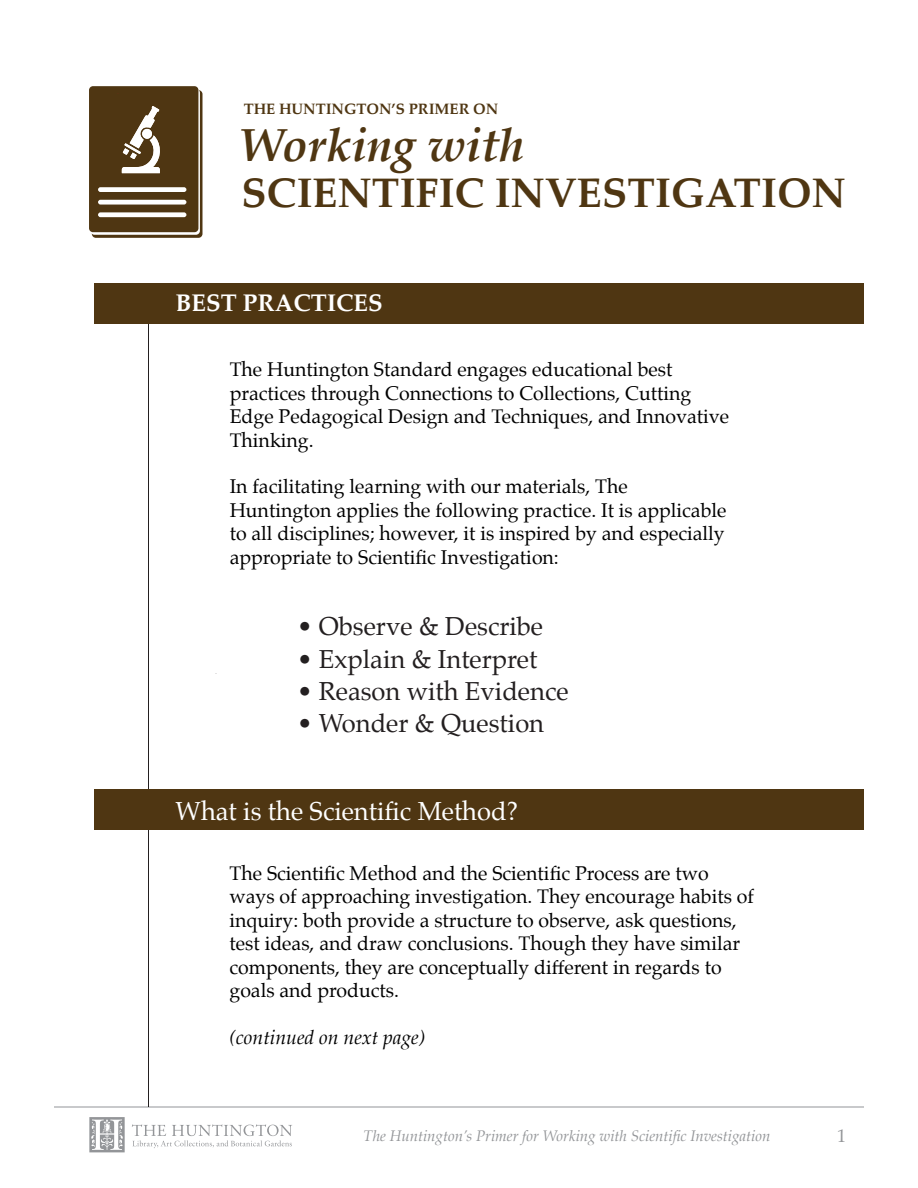
<style>
.page{position:relative;width:918px;height:1188px;background:#fff}
.page>*{position:absolute;margin:0;border:0;box-sizing:border-box;transform-origin:0 0}
.t1{font:italic 700 46.2px "Palatino";color:#4f3612}
.t2{font:700 41.25px "Palatino";color:#4f3612}
.big_list{font:25.5px "Palatino";color:#231f20}
.Paragraph_Style_1{font:25.5px "Palatino";color:#fff}
.t3{font:700 24px "Palatino";color:#fff}
.Paragraph_Style_1-2{font:19.5px/23.4px "Palatino";color:#000}
.Paragraph_Style_1-3{font:italic 19.5px "Palatino";color:#000}
.t4{font:18px "Palatino";color:#939598}
.t5{font:italic 15px "Palatino";color:#939598}
.t6{font:700 15px "Palatino";color:#4f3612}
</style>
<div class="page">
<hr style="left:54px;top:1107px;width:810px;height:1px;background:#939598">
<svg style="left:132px;top:1124px;width:160px;height:24px"></svg>
<svg style="left:89px;top:1117px;width:36px;height:35px"></svg>
<hr style="left:148px;top:297px;width:1px;height:810px;background:#231f20">
<div style="left:94px;top:284px;width:770px;height:40px;background:#4f3612"></div>
<div style="left:94px;top:790px;width:770px;height:40px;background:#4f3612"></div>
<div style="left:92px;top:90px;width:110px;height:148px;background:#4f3612;border-radius:4px"></div>
<div style="left:91px;top:89px;width:109px;height:146px;background:linear-gradient(to right,#fff,#fff);border-radius:4px"></div>
<div style="left:89px;top:86px;width:109px;height:146px;background:#4f3612;border-radius:4px"></div>
<div style="left:98px;top:187px;width:88px;height:5px;background:#fff;border-radius:2px"></div>
<div style="left:98px;top:200px;width:88px;height:5px;background:#fff;border-radius:2px"></div>
<div style="left:98px;top:212px;width:88px;height:5px;background:#fff;border-radius:2px"></div>
<svg style="left:122px;top:106px;width:38px;height:67px"></svg>
<p class="t6" style="left:244px;top:96px;width:256px">THE HUNTINGTON’S PRIMER ON</p>
<p class="t1" style="left:238px;top:107px;width:288px">Working with</p>
<p class="t2" style="left:241px;top:158px;width:606px">SCIENTIFIC INVESTIGATION</p>
<p class="t3" style="left:176px;top:283px;width:209px">BEST PRACTICES</p>
<p class="Paragraph_Style_1-2" style="left:230px;top:358px;width:501px">The Huntington Standard engages educational best practices through Connections to Collections, Cutting Edge Pedagogical Design and Techniques, and Innovative Thinking.</p>
<p class="Paragraph_Style_1-2" style="left:230px;top:475px;width:498px">In facilitating learning with our materials, The Huntington applies the following practice. It is applicable to all disciplines; however, it is inspired by and especially appropriate to Scientific Investigation:</p>
<p class="big_list" style="left:297px;top:605px;width:248px">• Observe &amp; Describe</p>
<p class="big_list" style="left:297px;top:638px;width:242px">• Explain &amp; Interpret</p>
<p class="big_list" style="left:297px;top:670px;width:273px">• Reason with Evidence</p>
<p class="big_list" style="left:297px;top:703px;width:249px">• Wonder &amp; Question</p>
<p class="Paragraph_Style_1" style="left:176px;top:791px;width:344px">What is the Scientific Method?</p>
<p class="Paragraph_Style_1-2" style="left:230px;top:862px;width:526px">The Scientific Method and the Scientific Process are two ways of approaching investigation. They encourage habits of inquiry: both provide a structure to observe, ask questions, test ideas, and draw conclusions. Though they have similar components, they are conceptually different in regards to goals and products.</p>
<p class="Paragraph_Style_1-3" style="left:230px;top:1021px;width:197px">(continued on next page)</p>
<p class="t5" style="left:364px;top:1123px;width:408px">The Huntington’s Primer for Working with Scientific Investigation</p>
<p class="t4" style="left:837px;top:1121px;width:10px">1</p>
</div>
